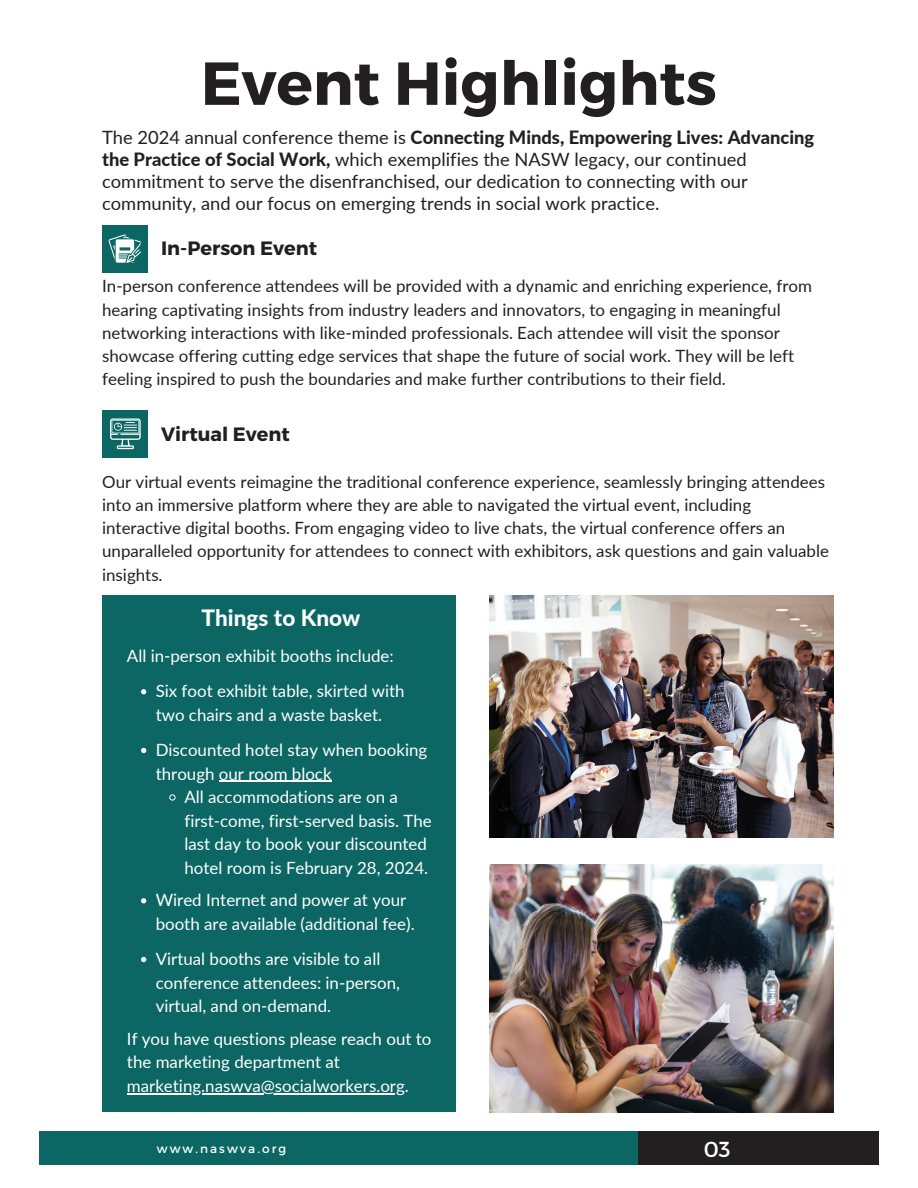
<style>
.page{position:relative;width:918px;height:1188px;background:#fff}
.page>*{position:absolute;margin:0;border:0;box-sizing:border-box;transform-origin:0 0}
.t1{font:700 60.6px "Montserrat";color:#231f20}
.t2{font:800 22.5px "Lato";color:#fff}
.t3{font:21.75px "Montserrat";color:#fff}
.t4{font:700 19.35px "Montserrat";color:#231f20}
.t5{font:18.3px/22.2px "Lato";color:#231f20}
.t6{font:16.95px/23.2px "Lato";color:#231f20}
.t7{font:16.95px/23.5px "Lato";color:#fff}
.t8{font:12px "Montserrat";letter-spacing:.17em;color:#fff}
.s1{font-weight:800}
</style>
<div class="page">
<div style="left:638px;top:1132px;width:240px;height:33px;background:#231f20"></div>
<div style="left:39px;top:1132px;width:599px;height:33px;background:#0c6663"></div>
<div style="left:102px;top:596px;width:354px;height:516px;background:#0c6663"></div>
<div style="left:102px;top:410px;width:46px;height:48px;background:#0c6663"></div>
<svg style="left:110px;top:419px;width:31px;height:30px"></svg>
<div style="left:102px;top:225px;width:46px;height:47px;background:#0c6663"></div>
<svg style="left:109px;top:234px;width:32px;height:29px"></svg>
<svg style="left:141px;top:689px;width:5px;height:5px"></svg>
<svg style="left:141px;top:748px;width:5px;height:5px"></svg>
<hr style="left:219px;top:781px;width:113px;height:1px;background:#fff">
<svg style="left:169px;top:794px;width:7px;height:7px"></svg>
<svg style="left:141px;top:898px;width:5px;height:5px"></svg>
<svg style="left:141px;top:957px;width:5px;height:5px"></svg>
<hr style="left:127px;top:1093px;width:278px;height:1px;background:#fff">
<img style="left:490px;top:596px;width:343px;height:242px">
<img style="left:490px;top:864px;width:343px;height:249px">
<h1 class="t1" style="left:201px;top:44px;width:517px">Event Highlights</h1>
<p class="t5" style="left:102px;top:126px;width:714px">The 2024 annual conference theme is <span class="s1">Connecting Minds, Empowering Lives: Advancing the Practice of Social Work,</span> which exemplifies the NASW legacy, our continued commitment to serve the disenfranchised, our dedication to connecting with our community, and our focus on emerging trends in social work practice.</p>
<p class="t4" style="left:161px;top:236px;width:157px">In-Person Event</p>
<p class="t6" style="left:102px;top:274px;width:711px">In-person conference attendees will be provided with a dynamic and enriching experience, from hearing captivating insights from industry leaders and innovators, to engaging in meaningful networking interactions with like-minded professionals. Each attendee will visit the sponsor showcase offering cutting edge services that shape the future of social work. They will be left feeling inspired to push the boundaries and make further contributions to their field.</p>
<p class="t4" style="left:161px;top:421px;width:130px">Virtual Event</p>
<p class="t6" style="left:102px;top:469px;width:728px">Our virtual events reimagine the traditional conference experience, seamlessly bringing attendees into an immersive platform where they are able to navigated the virtual event, including interactive digital booths. From engaging video to live chats, the virtual conference offers an unparalleled opportunity for attendees to connect with exhibitors, ask questions and gain valuable insights.</p>
<h2 class="t2" style="left:201px;top:604px;width:161px">Things to Know</h2>
<p class="t7" style="left:127px;top:644px;width:268px">All in-person exhibit booths include:</p>
<p class="t7" style="left:156px;top:679px;width:250px">Six foot exhibit table, skirted with two chairs and a waste basket.</p>
<p class="t7" style="left:156px;top:738px;width:273px">Discounted hotel stay when booking</p>
<p class="t7" style="left:156px;top:761px;width:177px">through our room block</p>
<p class="t7" style="left:184px;top:785px;width:215px">All accommodations are on a</p>
<p class="t7" style="left:184px;top:808px;width:249px">first-come, first-served basis. The</p>
<p class="t7" style="left:184px;top:832px;width:244px">last day to book your discounted</p>
<p class="t7" style="left:184px;top:855px;width:245px">hotel room is February 28, 2024.</p>
<p class="t7" style="left:156px;top:888px;width:260px">Wired Internet and power at your booth are available (additional fee).</p>
<p class="t7" style="left:156px;top:947px;width:246px">Virtual booths are visible to all conference attendees: in-person, virtual, and on-demand.</p>
<p class="t7" style="left:127px;top:1027px;width:306px">If you have questions please reach out to the marketing department at marketing.naswva@socialworkers.org.</p>
<p class="t8" style="left:157px;top:1141px;width:131px">www.naswva.org</p>
<p class="t3" style="left:704px;top:1135px;width:28px">03</p>
</div>
